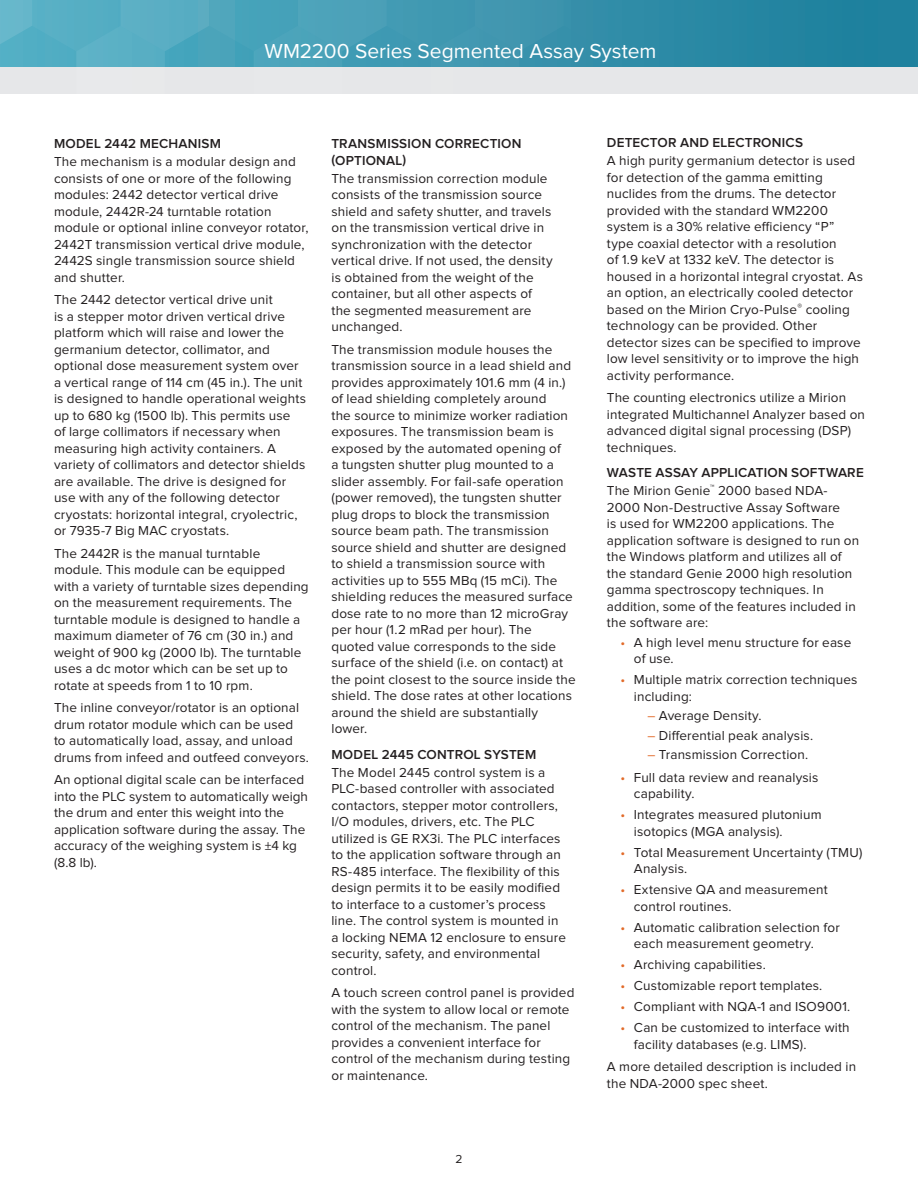
<style>
.page{position:relative;width:918px;height:1188px;background:#fff}
.page>*{position:absolute;margin:0;border:0;box-sizing:border-box;transform-origin:0 0}
.t1{font:21px "Proxima Nova";color:#fff}
.Chacteristics_-_Bull{font:13.5px/16.5px "Proxima Nova";letter-spacing:.01em;color:#231f20}
.Chacteristics_-_Bull-2{font:600 13.5px/16.5px "Proxima Nova";letter-spacing:.015em;color:#231f20}
.t2{font:12px "Proxima Nova";color:#231f20}
.s1{color:#e26a29}
.s2{color:#e26b2a}
</style>
<div class="page">
<div style="left:0;top:0;width:918px;height:67px;background:#2585a1"></div>
<div style="left:0;top:67px;width:918px;height:27px;background:#e6e7e9"></div>
<svg style="left:0;top:0;width:605px;height:67px;background:#49a1b9"></svg>
<p class="t1" style="left:265px;top:42px;width:393px">WM2200 Series Segmented Assay System</p>
<p class="Chacteristics_-_Bull-2" style="left:54px;top:136px;width:169px">MODEL 2442 MECHANISM</p>
<p class="Chacteristics_-_Bull" style="left:54px;top:154px;width:256px">The mechanism is a modular design and consists of one or more of the following modules: 2442 detector vertical drive module, 2442R-24 turntable rotation module or optional inline conveyor rotator, 2442T transmission vertical drive module, 2442S single transmission source shield and shutter.</p>
<p class="Chacteristics_-_Bull" style="left:54px;top:292px;width:254px">The 2442 detector vertical drive unit<br>is a stepper motor driven vertical drive platform which will raise and lower the germanium detector, collimator, and optional dose measurement system over a vertical range of 114 cm (45 in.). The unit is designed to handle operational weights up to 680 kg (1500 lb). This permits use<br>of large collimators if necessary when measuring high activity containers. A variety of collimators and detector shields are available. The drive is designed for use with any of the following detector cryostats: horizontal integral, cryolectric, or 7935-7 Big MAC cryostats.</p>
<p class="Chacteristics_-_Bull" style="left:54px;top:545px;width:256px">The 2442R is the manual turntable module. This module can be equipped with a variety of turntable sizes depending on the measurement requirements. The turntable module is designed to handle a maximum diameter of 76 cm (30 in.) and weight of 900 kg (2000 lb). The turntable uses a dc motor which can be set up to rotate at speeds from 1 to 10 rpm.</p>
<p class="Chacteristics_-_Bull" style="left:54px;top:700px;width:257px">The inline conveyor/rotator is an optional drum rotator module which can be used<br>to automatically load, assay, and unload drums from infeed and outfeed conveyors.</p>
<p class="Chacteristics_-_Bull" style="left:54px;top:772px;width:256px">An optional digital scale can be interfaced into the PLC system to automatically weigh the drum and enter this weight into the application software during the assay. The accuracy of the weighing system is ±4 kg (8.8 lb).</p>
<p class="Chacteristics_-_Bull-2" style="left:331px;top:136px;width:192px">TRANSMISSION CORRECTION (OPTIONAL)</p>
<p class="Chacteristics_-_Bull" style="left:331px;top:170px;width:223px">The transmission correction module consists of the transmission source shield and safety shutter, and travels on the transmission vertical drive in synchronization with the detector vertical drive. If not used, the density is obtained from the weight of the container, but all other aspects of the segmented measurement are unchanged.</p>
<p class="Chacteristics_-_Bull" style="left:331px;top:341px;width:246px">The transmission module houses the transmission source in a lead shield and provides approximately 101.6 mm (4 in.) of lead shielding completely around<br>the source to minimize worker radiation exposures. The transmission beam is exposed by the automated opening of<br>a tungsten shutter plug mounted to a slider assembly. For fail-safe operation (power removed), the tungsten shutter plug drops to block the transmission source beam path. The transmission source shield and shutter are designed to shield a transmission source with activities up to 555 MBq (15 mCi). The shielding reduces the measured surface dose rate to no more than 12 microGray per hour (1.2 mRad per hour). The quoted value corresponds to the side surface of the shield (i.e. on contact) at the point closest to the source inside the shield. The dose rates at other locations around the shield are substantially lower.</p>
<p class="Chacteristics_-_Bull-2" style="left:331px;top:746px;width:206px">MODEL 2445 CONTROL SYSTEM</p>
<p class="Chacteristics_-_Bull" style="left:331px;top:764px;width:236px">The Model 2445 control system is a PLC-based controller with associated contactors, stepper motor controllers, I/O modules, drivers, etc. The PLC utilized is GE RX3i. The PLC interfaces to the application software through an RS-485 interface. The flexibility of this design permits it to be easily modified to interface to a customer’s process line. The control system is mounted in a locking NEMA 12 enclosure to ensure security, safety, and environmental control.</p>
<p class="Chacteristics_-_Bull" style="left:331px;top:985px;width:244px">A touch screen control panel is provided with the system to allow local or remote control of the mechanism. The panel provides a convenient interface for control of the mechanism during testing or maintenance.</p>
<p class="t2" style="left:455px;top:1153px;width:9px">2</p>
<p class="Chacteristics_-_Bull-2" style="left:607px;top:135px;width:198px">DETECTOR AND ELECTRONICS</p>
<p class="Chacteristics_-_Bull" style="left:607px;top:153px;width:258px">A high purity germanium detector is used for detection of the gamma emitting nuclides from the drums. The detector provided with the standard WM2200 system is a 30% relative efficiency “P” type coaxial detector with a resolution<br>of 1.9 keV at 1332 keV. The detector is housed in a horizontal integral cryostat. As an option, an electrically cooled detector based on the Mirion Cryo-Pulse<sup>®</sup> cooling technology can be provided. Other detector sizes can be specified to improve low level sensitivity or to improve the high activity performance.</p>
<p class="Chacteristics_-_Bull" style="left:607px;top:390px;width:260px">The counting electronics utilize a Mirion integrated Multichannel Analyzer based on advanced digital signal processing (DSP) techniques.</p>
<p class="Chacteristics_-_Bull-2" style="left:607px;top:465px;width:258px">WASTE ASSAY APPLICATION SOFTWARE</p>
<p class="Chacteristics_-_Bull" style="left:607px;top:483px;width:254px">The Mirion Genie<sup>™</sup> 2000 based NDA-2000 Non-Destructive Assay Software<br>is used for WM2200 applications. The application software is designed to run on the Windows platform and utilizes all of the standard Genie 2000 high resolution gamma spectroscopy techniques. In addition, some of the features included in the software are:</p>
<p class="Chacteristics_-_Bull" style="left:634px;top:635px;width:219px;text-indent:-14px"><span class="s1">•</span> A high level menu structure for ease of use.</p>
<p class="Chacteristics_-_Bull" style="left:634px;top:672px;width:225px;text-indent:-14px"><span class="s1">•</span> Multiple matrix correction techniques including:</p>
<p class="Chacteristics_-_Bull" style="left:647px;top:708px;width:116px"><span class="s2">–</span> Average Density.</p>
<p class="Chacteristics_-_Bull" style="left:647px;top:728px;width:167px"><span class="s2">–</span> Differential peak analysis.</p>
<p class="Chacteristics_-_Bull" style="left:647px;top:747px;width:162px"><span class="s2">–</span> Transmission Correction.</p>
<p class="Chacteristics_-_Bull" style="left:634px;top:770px;width:186px;text-indent:-14px"><span class="s1">•</span> Full data review and reanalysis capability.</p>
<p class="Chacteristics_-_Bull" style="left:634px;top:807px;width:189px;text-indent:-14px"><span class="s1">•</span> Integrates measured plutonium isotopics (MGA analysis).</p>
<p class="Chacteristics_-_Bull" style="left:634px;top:845px;width:230px;text-indent:-14px"><span class="s1">•</span> Total Measurement Uncertainty (TMU)<br>Analysis.</p>
<p class="Chacteristics_-_Bull" style="left:634px;top:882px;width:195px;text-indent:-14px"><span class="s1">•</span> Extensive QA and measurement control routines.</p>
<p class="Chacteristics_-_Bull" style="left:634px;top:920px;width:207px;text-indent:-14px"><span class="s1">•</span> Automatic calibration selection for each measurement geometry.</p>
<p class="Chacteristics_-_Bull" style="left:620px;top:957px;width:147px"><span class="s1">•</span> Archiving capabilities.</p>
<p class="Chacteristics_-_Bull" style="left:620px;top:978px;width:204px"><span class="s1">•</span> Customizable report templates.</p>
<p class="Chacteristics_-_Bull" style="left:620px;top:999px;width:232px"><span class="s1">•</span> Compliant with NQA-1 and ISO9001.</p>
<p class="Chacteristics_-_Bull" style="left:634px;top:1020px;width:217px;text-indent:-14px"><span class="s1">•</span> Can be customized to interface with facility databases (e.g. LIMS).</p>
<p class="Chacteristics_-_Bull" style="left:607px;top:1059px;width:251px">A more detailed description is included in the NDA-2000 spec sheet.</p>
</div>
